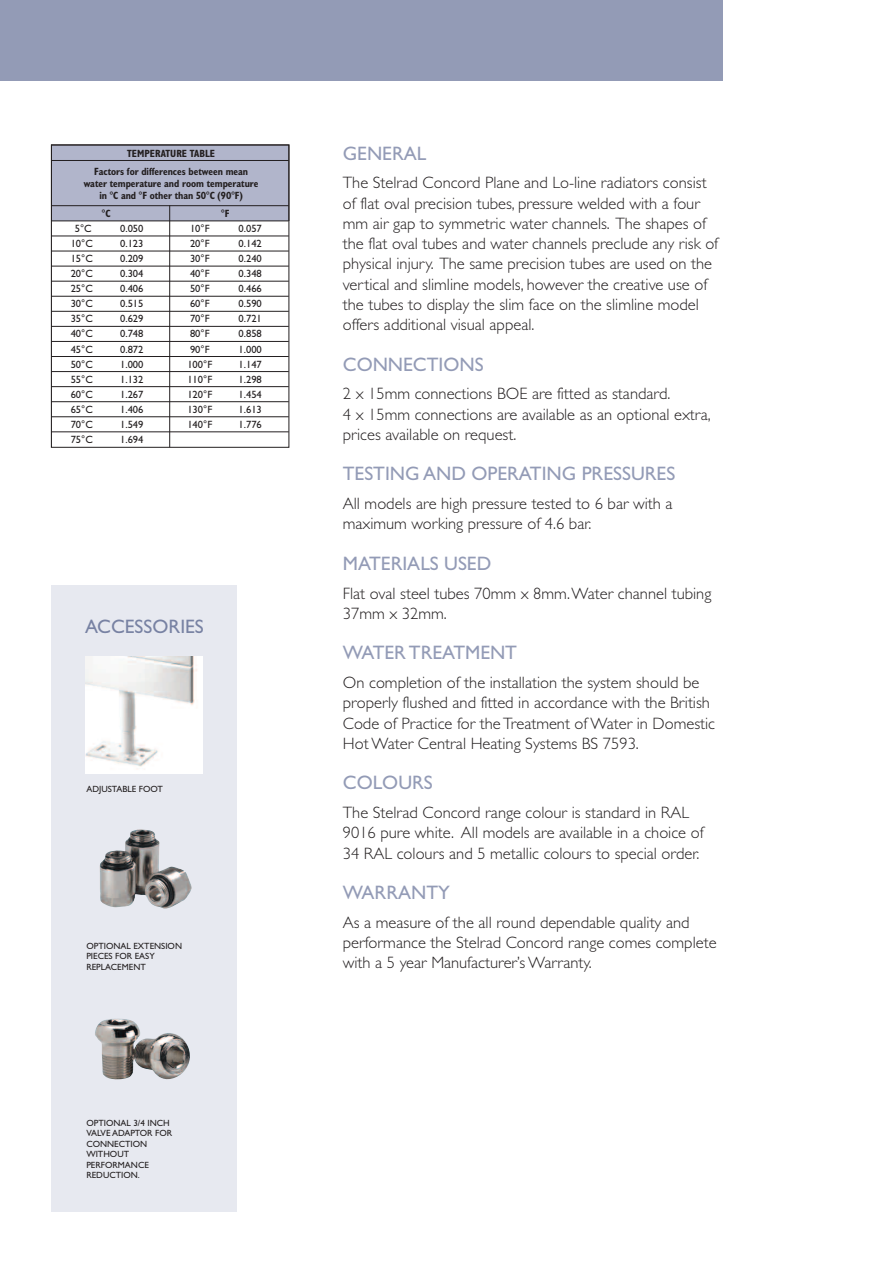
<style>
.page{position:relative;width:893px;height:1263px;background:#fff}
.page>*{position:absolute;margin:0;border:0;box-sizing:border-box;transform-origin:0 0}
.t1{font:19.5px "Gill Sans";color:#939bb6}
.t2{font:19.5px "Gill Sans";color:#7882a3}
.t3{font:300 16.5px/20.2px "Gill Sans";color:#231f20}
.t4{font:10.5px "Gill Sans";color:#231f20}
.t5{font:700 condensed 10.5px/18.5px "Humanist 521 BT";color:#231f20;text-align:center}
.t6{font:9px/10.5px "Gill Sans";color:#231f20}
</style>
<div class="page">
<div style="left:51px;top:586px;width:185px;height:626px;background:#e7e9f0"></div>
<div style="left:51px;top:145px;width:238px;height:302px;background:#b1b5cb"></div>
<div style="left:51px;top:277px;width:238px;height:171px;background:#fff"></div>
<div style="left:51px;top:221px;width:238px;height:183px;background:#fff"></div>
<hr style="left:51px;top:160px;width:238px;height:1px;background:#231f20">
<hr style="left:51px;top:205px;width:238px;height:1px;background:#231f20">
<hr style="left:51px;top:221px;width:238px;height:1px;background:#231f20">
<hr style="left:51px;top:236px;width:238px;height:1px;background:#231f20">
<hr style="left:51px;top:251px;width:238px;height:1px;background:#231f20">
<hr style="left:51px;top:266px;width:238px;height:1px;background:#231f20">
<hr style="left:51px;top:281px;width:238px;height:1px;background:#231f20">
<hr style="left:51px;top:296px;width:238px;height:1px;background:#231f20">
<hr style="left:51px;top:311px;width:238px;height:1px;background:#231f20">
<hr style="left:51px;top:326px;width:238px;height:1px;background:#231f20">
<hr style="left:51px;top:341px;width:238px;height:1px;background:#231f20">
<hr style="left:51px;top:356px;width:238px;height:1px;background:#231f20">
<hr style="left:51px;top:371px;width:238px;height:1px;background:#231f20">
<hr style="left:51px;top:386px;width:238px;height:1px;background:#231f20">
<hr style="left:51px;top:401px;width:238px;height:1px;background:#231f20">
<hr style="left:51px;top:416px;width:238px;height:1px;background:#231f20">
<hr style="left:51px;top:432px;width:238px;height:1px;background:#231f20">
<hr style="left:169px;top:205px;width:1px;height:242px;background:#231f20">
<div style="left:51px;top:145px;width:238px;height:303px;border:1px solid #231f20"></div>
<img style="left:85px;top:656px;width:117px;height:118px">
<img style="left:99px;top:829px;width:93px;height:80px">
<img style="left:95px;top:1018px;width:95px;height:62px">
<div style="left:0;top:0;width:723px;height:81px;background:#939bb6"></div>
<p class="t5" style="left:94px;top:145px;width:155px">TEMPERATURE TABLE<br>Factors for differences between mean</p>
<p class="t5" style="left:84px;top:179px;width:176px;line-height:12px">water temperature and room temperature in °C and °F other than 50°C (90°F)</p>
<p class="t5" style="left:102px;top:205px;width:10px">°C</p>
<p class="t5" style="left:221px;top:205px;width:10px">°F</p>
<p class="t4" style="left:75px;top:222px;width:18px">5°C</p>
<p class="t4" style="left:120px;top:222px;width:25px">0.050</p>
<p class="t4" style="left:190px;top:222px;width:21px">10°F</p>
<p class="t4" style="left:239px;top:222px;width:25px">0.057</p>
<p class="t4" style="left:71px;top:237px;width:24px">10°C</p>
<p class="t4" style="left:120px;top:237px;width:25px">0.123</p>
<p class="t4" style="left:190px;top:237px;width:21px">20°F</p>
<p class="t4" style="left:239px;top:237px;width:25px">0.142</p>
<p class="t4" style="left:71px;top:252px;width:24px">15°C</p>
<p class="t4" style="left:120px;top:252px;width:25px">0.209</p>
<p class="t4" style="left:190px;top:252px;width:21px">30°F</p>
<p class="t4" style="left:239px;top:252px;width:25px">0.240</p>
<p class="t4" style="left:71px;top:267px;width:24px">20°C</p>
<p class="t4" style="left:120px;top:267px;width:25px">0.304</p>
<p class="t4" style="left:190px;top:267px;width:21px">40°F</p>
<p class="t4" style="left:239px;top:267px;width:25px">0.348</p>
<p class="t4" style="left:71px;top:282px;width:24px">25°C</p>
<p class="t4" style="left:120px;top:282px;width:25px">0.406</p>
<p class="t4" style="left:190px;top:282px;width:21px">50°F</p>
<p class="t4" style="left:239px;top:282px;width:25px">0.466</p>
<p class="t4" style="left:71px;top:298px;width:24px">30°C</p>
<p class="t4" style="left:120px;top:298px;width:25px">0.515</p>
<p class="t4" style="left:190px;top:298px;width:21px">60°F</p>
<p class="t4" style="left:239px;top:298px;width:25px">0.590</p>
<p class="t4" style="left:71px;top:313px;width:24px">35°C</p>
<p class="t4" style="left:120px;top:313px;width:25px">0.629</p>
<p class="t4" style="left:190px;top:313px;width:21px">70°F</p>
<p class="t4" style="left:239px;top:313px;width:25px">0.721</p>
<p class="t4" style="left:71px;top:328px;width:24px">40°C</p>
<p class="t4" style="left:120px;top:328px;width:25px">0.748</p>
<p class="t4" style="left:190px;top:328px;width:21px">80°F</p>
<p class="t4" style="left:239px;top:328px;width:25px">0.858</p>
<p class="t4" style="left:71px;top:343px;width:24px">45°C</p>
<p class="t4" style="left:120px;top:343px;width:25px">0.872</p>
<p class="t4" style="left:190px;top:343px;width:21px">90°F</p>
<p class="t4" style="left:239px;top:343px;width:25px">1.000</p>
<p class="t4" style="left:71px;top:358px;width:24px">50°C</p>
<p class="t4" style="left:120px;top:358px;width:25px">1.000</p>
<p class="t4" style="left:187px;top:358px;width:26px">100°F</p>
<p class="t4" style="left:239px;top:358px;width:25px">1.147</p>
<p class="t4" style="left:71px;top:373px;width:24px">55°C</p>
<p class="t4" style="left:120px;top:373px;width:25px">1.132</p>
<p class="t4" style="left:187px;top:373px;width:26px">110°F</p>
<p class="t4" style="left:239px;top:373px;width:25px">1.298</p>
<p class="t4" style="left:71px;top:388px;width:24px">60°C</p>
<p class="t4" style="left:120px;top:388px;width:25px">1.267</p>
<p class="t4" style="left:187px;top:388px;width:26px">120°F</p>
<p class="t4" style="left:239px;top:388px;width:25px">1.454</p>
<p class="t4" style="left:71px;top:403px;width:24px">65°C</p>
<p class="t4" style="left:120px;top:403px;width:25px">1.406</p>
<p class="t4" style="left:187px;top:403px;width:26px">130°F</p>
<p class="t4" style="left:239px;top:403px;width:25px">1.613</p>
<p class="t4" style="left:71px;top:418px;width:24px">70°C</p>
<p class="t4" style="left:120px;top:418px;width:25px">1.549</p>
<p class="t4" style="left:187px;top:418px;width:26px">140°F</p>
<p class="t4" style="left:239px;top:418px;width:25px">1.776</p>
<p class="t4" style="left:71px;top:433px;width:24px">75°C</p>
<p class="t4" style="left:120px;top:433px;width:25px">1.694</p>
<p class="t2" style="left:85px;top:614px;width:120px">ACCESSORIES</p>
<p class="t6" style="left:86px;top:784px;width:78px">ADJUSTABLE FOOT</p>
<p class="t6" style="left:86px;top:940px;width:97px">OPTIONAL EXTENSION<br>PIECES FOR EASY<br>REPLACEMENT</p>
<p class="t6" style="left:86px;top:1117px;width:87px">OPTIONAL 3/4 INCH<br>VALVE ADAPTOR FOR<br>CONNECTION<br>WITHOUT<br>PERFORMANCE<br>REDUCTION.</p>
<p class="t1" style="left:343px;top:141px;width:85px">GENERAL</p>
<p class="t3" style="left:343px;top:172px;width:377px">The Stelrad Concord Plane and Lo-line radiators consist of flat oval precision tubes, pressure welded with a four mm air gap to symmetric water channels. The shapes of the flat oval tubes and water channels preclude any risk of physical injury. The same precision tubes are used on the vertical and slimline models, however the creative use of the tubes to display the slim face on the slimline model offers additional visual appeal.</p>
<p class="t1" style="left:343px;top:352px;width:142px">CONNECTIONS</p>
<p class="t3" style="left:343px;top:383px;width:369px">2 x 15mm connections BOE are fitted as standard.<br>4 x 15mm connections are available as an optional extra, prices available on request.</p>
<p class="t1" style="left:343px;top:462px;width:334px">TESTING AND OPERATING PRESSURES</p>
<p class="t3" style="left:343px;top:493px;width:331px">All models are high pressure tested to 6 bar with a maximum working pressure of 4.6 bar.</p>
<p class="t1" style="left:343px;top:552px;width:150px">MATERIALS USED</p>
<p class="t3" style="left:343px;top:583px;width:370px">Flat oval steel tubes 70mm x 8mm.Water channel tubing<br>37mm x 32mm.</p>
<p class="t1" style="left:343px;top:641px;width:176px">WATER TREATMENT</p>
<p class="t3" style="left:343px;top:672px;width:374px">On completion of the installation the system should be properly flushed and fitted in accordance with the British Code of Practice for theTreatment of Water in Domestic Hot Water Central Heating Systems BS 7593.</p>
<p class="t1" style="left:343px;top:771px;width:91px">COLOURS</p>
<p class="t3" style="left:343px;top:802px;width:362px">The Stelrad Concord range colour is standard in RAL<br>9016 pure white. All models are available in a choice of<br>34 RAL colours and 5 metallic colours to special order.</p>
<p class="t1" style="left:343px;top:881px;width:109px">WARRANTY</p>
<p class="t3" style="left:343px;top:912px;width:375px">As a measure of the all round dependable quality and performance the Stelrad Concord range comes complete with a 5 year Manufacturer’s Warranty.</p>
</div>
